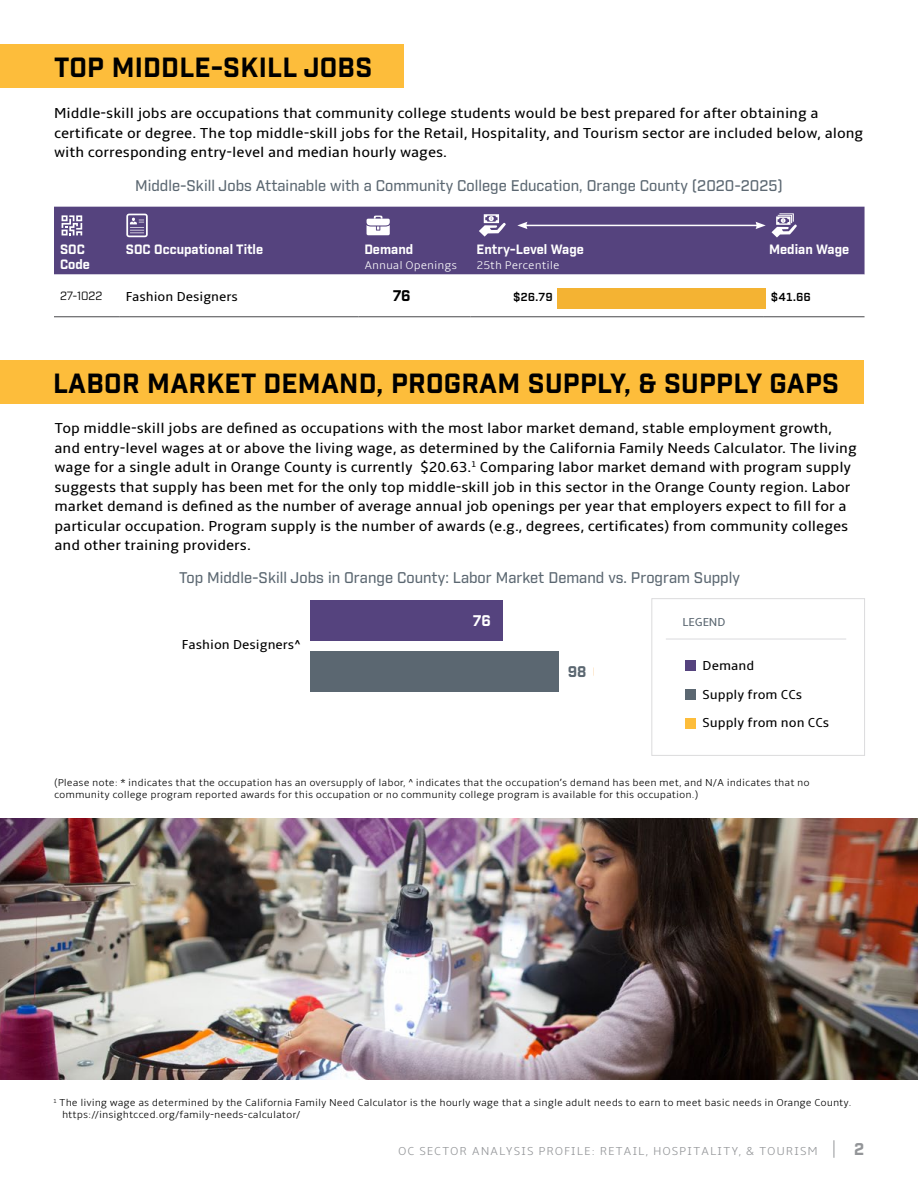
<style>
.page{position:relative;width:918px;height:1188px;background:#fff}
.page>*{position:absolute;margin:0;border:0;box-sizing:border-box;transform-origin:0 0}
.t1{font:700 27px "Industry";letter-spacing:.01em;color:#000}
.t2{font:700 16.5px "Industry";color:#939598}
.t3{font:15px/19.5px "Amble";color:#000}
.t4{font:500 15px "Industry";color:#5b6771}
.t5{font:700 15px "Industry";color:#5b6771}
.t6{font:700 15px "Industry";color:#000}
.t7{font:700 15px "Industry";color:#fff}
.t8{font:13.5px/28.5px "Amble";color:#000}
.t9{font:700 13.2px/14.5px "Industry";color:#fff}
.t10{font:300 12px "Amble";letter-spacing:.075em;color:#939598}
.t11{font:12px "Amble";color:#5b6771}
.t12{font:300 11.7px "Amble";color:#fff}
.t13{font:600 11.7px "Industry";color:#000}
.t14{font:11.7px "Industry";color:#000}
.t15{font:300 10.5px/12px "Amble";color:#000}
.s1{color:#f89520}
</style>
<div class="page">
<div style="left:54px;top:207px;width:811px;height:68px;background:#55437e"></div>
<svg style="left:557px;top:288px;width:209px;height:21px"></svg>
<hr style="left:54px;top:316px;width:66px;height:1px;background:#48484a">
<hr style="left:120px;top:316px;width:238px;height:1px;background:#48484a">
<hr style="left:358px;top:316px;width:113px;height:1px;background:#48484a">
<hr style="left:471px;top:316px;width:292px;height:1px;background:#48484a">
<hr style="left:763px;top:316px;width:102px;height:1px;background:#48484a">
<hr style="left:525px;top:225px;width:233px;height:1px;background:#fff">
<svg style="left:517px;top:222px;width:11px;height:7px"></svg>
<svg style="left:756px;top:222px;width:10px;height:7px"></svg>
<svg style="left:62px;top:215px;width:20px;height:20px"></svg>
<svg style="left:126px;top:214px;width:22px;height:23px"></svg>
<svg style="left:367px;top:216px;width:23px;height:19px"></svg>
<svg style="left:479px;top:214px;width:27px;height:23px"></svg>
<svg style="left:772px;top:213px;width:25px;height:25px"></svg>
<div style="left:558px;top:288px;width:208px;height:20px;background:#f4b333"></div>
<div style="left:0;top:44px;width:404px;height:44px;background:#fdbd3b"></div>
<div style="left:310px;top:601px;width:193px;height:40px;background:#55437e"></div>
<div style="left:310px;top:651px;width:249px;height:40px;background:#5b6771"></div>
<div style="left:0;top:361px;width:863px;height:43px;background:#fdbd3b"></div>
<div style="left:651px;top:598px;width:214px;height:158px;border:1px solid #dbdbdd"></div>
<hr style="left:666px;top:639px;width:180px;height:1px;background:#dbdbdd">
<div style="left:685px;top:660px;width:11px;height:11px;background:#55437e"></div>
<div style="left:685px;top:689px;width:11px;height:11px;background:#5b6771"></div>
<div style="left:685px;top:718px;width:11px;height:11px;background:#fdbd3b"></div>
<img style="left:0;top:819px;width:918px;height:261px">
<svg style="left:834px;top:1140px;width:1px;height:18px"></svg>
<h1 class="t1" style="left:54px;top:51px;width:320px">TOP MIDDLE-SKILL JOBS</h1>
<p class="t3" style="left:54px;top:104px;width:811px">Middle-skill jobs are occupations that community college students would be best prepared for after obtaining a certificate or degree. The top middle-skill jobs for the Retail, Hospitality, and Tourism sector are included below, along with corresponding entry-level and median hourly wages.</p>
<p class="t4" style="left:135px;top:177px;width:649px">Middle-Skill Jobs Attainable with a Community College Education, Orange County (2020-2025)</p>
<p class="t9" style="left:60px;top:243px;width:31px">SOC<br>Code</p>
<p class="t9" style="left:126px;top:243px;width:139px">SOC Occupational Title</p>
<p class="t9" style="left:364px;top:243px;width:50px">Demand</p>
<p class="t12" style="left:364px;top:258px;width:94px">Annual Openings</p>
<p class="t9" style="left:477px;top:243px;width:109px">Entry-Level Wage</p>
<p class="t12" style="left:477px;top:258px;width:84px">25th Percentile</p>
<p class="t9" style="left:769px;top:243px;width:82px">Median Wage</p>
<p class="t14" style="left:60px;top:289px;width:44px">27-1022</p>
<p class="t8" style="left:126px;top:282px;width:114px">Fashion Designers</p>
<p class="t6" style="left:393px;top:287px;width:19px">76</p>
<p class="t13" style="left:513px;top:290px;width:41px">$26.79</p>
<p class="t13" style="left:771px;top:290px;width:41px">$41.66</p>
<h1 class="t1" style="left:53px;top:367px;width:788px">LABOR MARKET DEMAND, PROGRAM SUPPLY, &amp; SUPPLY GAPS</h1>
<p class="t3" style="left:55px;top:419px;width:804px">Top middle-skill jobs are defined as occupations with the most labor market demand, stable employment growth, and entry-level wages at or above the living wage, as determined by the California Family Needs Calculator. The living wage for a single adult in Orange County is currently $20.63.<sup>1</sup> Comparing labor market demand with program supply suggests that supply has been met for the only top middle-skill job in this sector in the Orange County region. Labor market demand is defined as the number of average annual job openings per year that employers expect to fill for a particular occupation. Program supply is the number of awards (e.g., degrees, certificates) from community colleges and other training providers.</p>
<p class="t4" style="left:179px;top:569px;width:562px">Top Middle-Skill Jobs in Orange County: Labor Market Demand vs. Program Supply</p>
<p class="t11" style="left:682px;top:615px;width:45px">LEGEND</p>
<p class="t8" style="left:703px;top:652px;width:128px">Demand<br>Supply from CCs<br>Supply from non CCs</p>
<p class="t7" style="left:473px;top:612px;width:20px">76</p>
<p class="t8" style="left:182px;top:631px;width:120px">Fashion Designers^</p>
<p class="t5" style="left:568px;top:663px;width:37px">98 <span class="s1">0</span></p>
<p class="t15" style="left:54px;top:776px;width:757px">(Please note: * indicates that the occupation has an oversupply of labor, ^ indicates that the occupation’s demand has been met, and N/A indicates that no community college program reported awards for this occupation or no community college program is available for this occupation.)</p>
<p class="t15" style="left:62px;top:1097px;width:791px;text-indent:-9px"><sup>1</sup> The living wage as determined by the California Family Need Calculator is the hourly wage that a single adult needs to earn to meet basic needs in Orange County. https://insightcced.org/family-needs-calculator/</p>
<p class="t10" style="left:398px;top:1144px;width:421px">OC SECTOR ANALYSIS PROFILE: RETAIL, HOSPITALITY, &amp; TOURISM</p>
<p class="t2" style="left:854px;top:1139px;width:11px">2</p>
</div>
